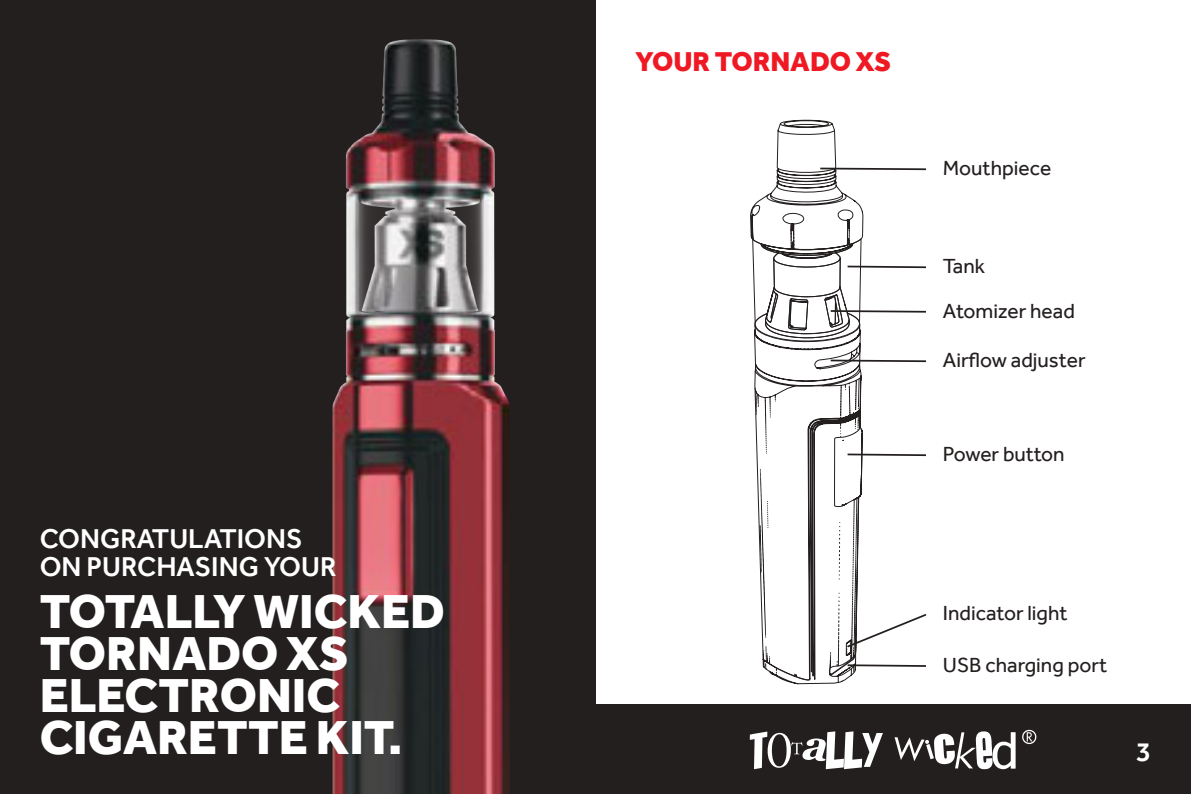
<style>
.page{position:relative;width:1191px;height:794px;background:#fff}
.page>*{position:absolute;margin:0;border:0;box-sizing:border-box;transform-origin:0 0}
.t1{font:800 49px/42px "Effra";color:#fff}
.t2{font:500 28px/28px "Effra";color:#fff}
.t3{font:800 28px "Effra";color:#ef1923}
.t4{font:21px/44.4px "Effra";color:#241f1f}
</style>
<div class="page">
<div style="left:595px;top:704px;width:596px;height:90px;background:#241f1f"></div>
<svg style="left:749px;top:731px;width:134px;height:38px"></svg>
<svg style="left:894px;top:731px;width:121px;height:38px"></svg>
<svg style="left:1022px;top:729px;width:14px;height:15px"></svg>
<div style="left:0;top:0;width:595px;height:794px;background:#241f1f"></div>
<img style="left:332px;top:40px;width:177px;height:754px">
<svg style="left:750px;top:119px;width:177px;height:566px"></svg>
<hr style="left:847px;top:664px;width:79px;height:3px;background:#241f1f">
<h2 class="t2" style="left:40px;top:524px;width:298px">CONGRATULATIONS<br>ON PURCHASING YOUR</h2>
<h1 class="t1" style="left:40px;top:590px;width:406px">TOTALLY WICKED<br>TORNADO XS<br>ELECTRONIC<br>CIGARETTE KIT.</h1>
<h2 class="t3" style="left:635px;top:44px;width:257px">YOUR TORNADO XS</h2>
<p class="t4" style="left:943px;top:145px;width:110px">Mouthpiece</p>
<p class="t4" style="left:943px;top:243px;width:133px">Tank<br>Atomizer head</p>
<p class="t4" style="left:943px;top:337px;width:144px">Airflow adjuster</p>
<p class="t4" style="left:943px;top:431px;width:123px">Power button</p>
<p class="t4" style="left:943px;top:591px;width:126px">Indicator light</p>
<p class="t4" style="left:943px;top:642px;width:166px">USB charging port</p>
<h2 class="t2" style="left:1136px;top:737px;width:17px">3</h2>
</div>
